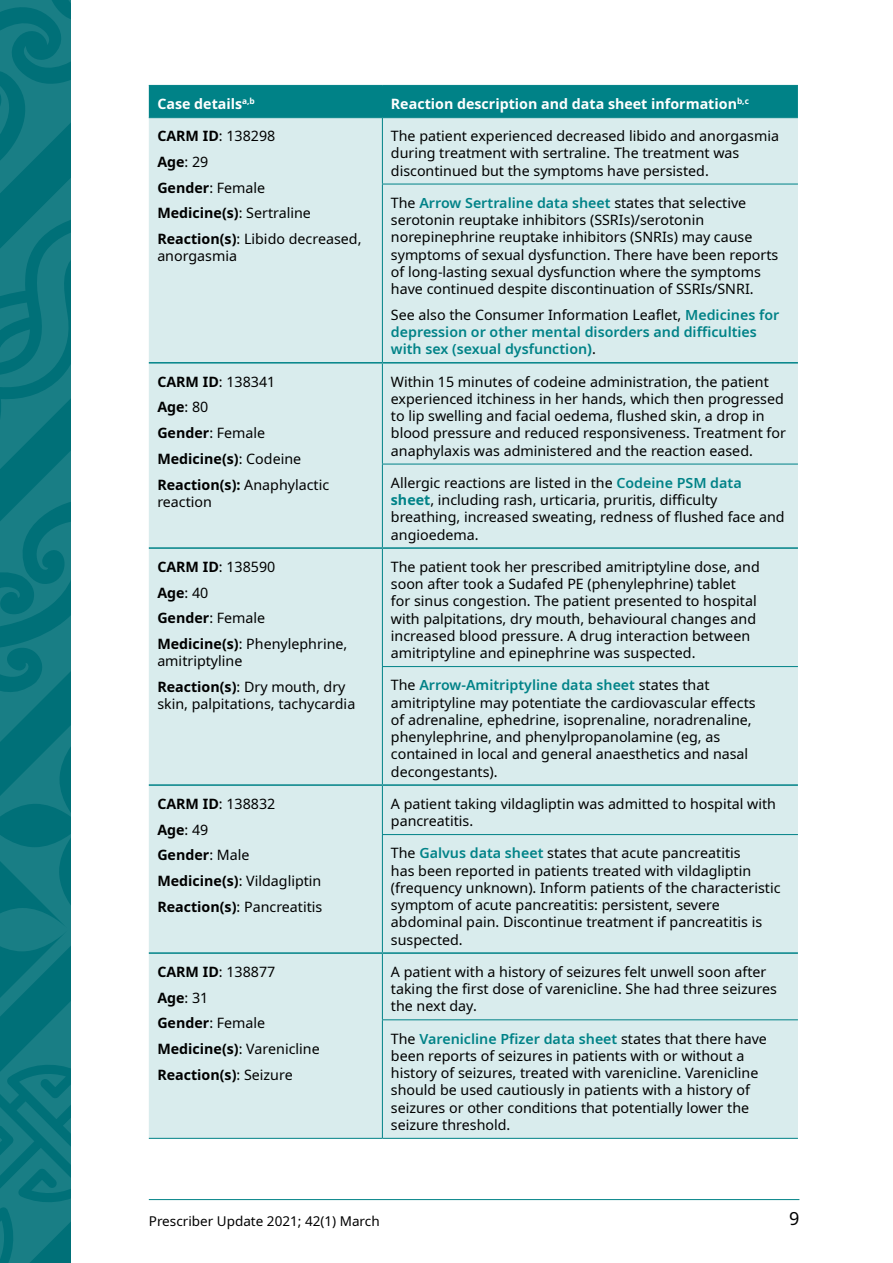
<style>
.page{position:relative;width:893px;height:1263px;background:#fff}
.page>*{position:absolute;margin:0;border:0;box-sizing:border-box;transform-origin:0 0}
.t1{font:18px "Noto Sans";color:#000}
.Table_text{font:14.25px/17.2px "Noto Sans";color:#000}
.Table_text-2{font:600 14.25px/17.2px "Noto Sans";color:#008287}
.Table_text-3{font:700 14.25px "Noto Sans";color:#000}
.Table_text-4{font:700 14.25px "Noto Sans";color:#fff}
.t2{font:13.5px "Noto Sans";color:#000}
.s1{font-weight:700}
.s2{font-weight:400}
.s3{font-weight:600;color:#008287}
.s4{font-weight:400;color:#000}
.s5{font-weight:700;color:#008287}
</style>
<div class="page">
<hr style="left:149px;top:1199px;width:650px;height:1px;background:#008287">
<svg style="left:0;top:1162px;width:70px;height:101px;background:#107880"></svg>
<svg style="left:0;top:1133px;width:70px;height:29px;background:#0e777f"></svg>
<svg style="left:0;top:0;width:70px;height:1133px;background:#0d777e"></svg>
<div style="left:149px;top:86px;width:649px;height:31px;background:#008287"></div>
<div style="left:149px;top:118px;width:649px;height:1020px;background:#d9eced"></div>
<hr style="left:149px;top:85px;width:233px;height:1px;background:#008287">
<hr style="left:382px;top:85px;width:416px;height:1px;background:#008287">
<hr style="left:382px;top:86px;width:1px;height:31px;background:#008287">
<hr style="left:382px;top:954px;width:1px;height:65px;background:#008287">
<hr style="left:382px;top:1019px;width:416px;height:1px;background:#008287">
<hr style="left:382px;top:1020px;width:1px;height:118px;background:#008287">
<hr style="left:149px;top:117px;width:233px;height:1px;background:#008287">
<hr style="left:382px;top:117px;width:416px;height:1px;background:#008287">
<hr style="left:382px;top:118px;width:1px;height:66px;background:#008287">
<hr style="left:382px;top:184px;width:416px;height:1px;background:#008287">
<hr style="left:382px;top:184px;width:1px;height:178px;background:#008287">
<hr style="left:149px;top:362px;width:233px;height:2px;background:#008287">
<hr style="left:382px;top:362px;width:416px;height:2px;background:#008287">
<hr style="left:382px;top:364px;width:1px;height:100px;background:#008287">
<hr style="left:382px;top:464px;width:416px;height:1px;background:#008287">
<hr style="left:382px;top:464px;width:1px;height:83px;background:#008287">
<hr style="left:149px;top:547px;width:233px;height:2px;background:#008287">
<hr style="left:382px;top:547px;width:416px;height:2px;background:#008287">
<hr style="left:382px;top:549px;width:1px;height:117px;background:#008287">
<hr style="left:382px;top:666px;width:416px;height:1px;background:#008287">
<hr style="left:382px;top:667px;width:1px;height:117px;background:#008287">
<hr style="left:149px;top:784px;width:233px;height:2px;background:#008287">
<hr style="left:382px;top:784px;width:416px;height:2px;background:#008287">
<hr style="left:149px;top:952px;width:233px;height:2px;background:#008287">
<hr style="left:382px;top:952px;width:416px;height:2px;background:#008287">
<hr style="left:382px;top:786px;width:1px;height:48px;background:#008287">
<hr style="left:382px;top:834px;width:416px;height:1px;background:#008287">
<hr style="left:382px;top:835px;width:1px;height:117px;background:#008287">
<hr style="left:149px;top:1138px;width:233px;height:1px;background:#008287">
<hr style="left:382px;top:1138px;width:416px;height:1px;background:#008287">
<p class="Table_text-4" style="left:157px;top:94px;width:99px">Case details<sup>a,b</sup></p>
<p class="Table_text-4" style="left:391px;top:94px;width:359px">Reaction description and data sheet information<sup>b,c</sup></p>
<p class="Table_text" style="left:157px;top:128px;width:119px"><span class="s1">CARM ID</span>: 138298</p>
<p class="Table_text-3" style="left:157px;top:152px;width:53px">Age<span class="s2">: 29</span></p>
<p class="Table_text" style="left:157px;top:179px;width:110px"><span class="s1">Gender</span>: Female</p>
<p class="Table_text-3" style="left:157px;top:203px;width:155px">Medicine(s)<span class="s2">: Sertraline</span></p>
<p class="Table_text" style="left:157px;top:231px;width:206px"><span class="s1">Reaction(s)</span>: Libido decreased, anorgasmia</p>
<p class="Table_text" style="left:391px;top:128px;width:390px">The patient experienced decreased libido and anorgasmia during treatment with sertraline. The treatment was discontinued but the symptoms have persisted.</p>
<p class="Table_text" style="left:391px;top:194px;width:389px">The <span class="s3">Arrow Sertraline data sheet</span> states that selective serotonin reuptake inhibitors (SSRIs)/serotonin norepinephrine reuptake inhibitors (SNRIs) may cause symptoms of sexual dysfunction. There have been reports of long-lasting sexual dysfunction where the symptoms have continued despite discontinuation of SSRIs/SNRI.</p>
<p class="Table_text-2" style="left:391px;top:306px;width:390px"><span class="s4">See also the Consumer Information Leaflet,</span> Medicines for depression or other mental disorders and difficulties with sex (sexual dysfunction<span class="s1">)</span><span class="s4">.</span></p>
<p class="Table_text" style="left:157px;top:373px;width:119px"><span class="s1">CARM ID</span>: 138341</p>
<p class="Table_text-3" style="left:157px;top:397px;width:53px">Age<span class="s2">: 80</span></p>
<p class="Table_text" style="left:157px;top:425px;width:110px"><span class="s1">Gender</span>: Female</p>
<p class="Table_text-3" style="left:157px;top:449px;width:145px">Medicine(s)<span class="s2">: Codeine</span></p>
<p class="Table_text" style="left:157px;top:476px;width:173px"><span class="s1">Reaction(s):</span> Anaphylactic reaction</p>
<p class="Table_text" style="left:157px;top:558px;width:119px"><span class="s1">CARM ID</span>: 138590</p>
<p class="Table_text-3" style="left:157px;top:582px;width:53px">Age<span class="s2">: 40</span></p>
<p class="Table_text" style="left:157px;top:610px;width:110px"><span class="s1">Gender</span>: Female</p>
<p class="Table_text" style="left:157px;top:636px;width:191px"><span class="s1">Medicine(s)</span>: Phenylephrine, amitriptyline</p>
<p class="Table_text" style="left:157px;top:679px;width:199px"><span class="s1">Reaction(s)</span>: Dry mouth, dry skin, palpitations, tachycardia</p>
<p class="Table_text" style="left:157px;top:795px;width:119px"><span class="s1">CARM ID</span>: 138832</p>
<p class="Table_text-3" style="left:157px;top:819px;width:53px">Age<span class="s2">: 49</span></p>
<p class="Table_text-3" style="left:157px;top:845px;width:94px">Gender<span class="s2">: Male</span></p>
<p class="Table_text" style="left:157px;top:873px;width:166px"><span class="s1">Medicine(s)</span>: Vildagliptin</p>
<p class="Table_text" style="left:157px;top:898px;width:167px"><span class="s1">Reaction(s)</span>: Pancreatitis</p>
<p class="Table_text" style="left:157px;top:963px;width:119px"><span class="s1">CARM ID</span>: 138877</p>
<p class="Table_text-3" style="left:157px;top:987px;width:53px">Age<span class="s2">: 31</span></p>
<p class="Table_text" style="left:157px;top:1015px;width:109px"><span class="s1">Gender</span>: Female</p>
<p class="Table_text" style="left:157px;top:1041px;width:164px"><span class="s1">Medicine(s)</span>: Varenicline</p>
<p class="Table_text-3" style="left:157px;top:1064px;width:137px">Reaction(s)<span class="s2">: Seizure</span></p>
<p class="Table_text" style="left:391px;top:373px;width:397px">Within 15 minutes of codeine administration, the patient experienced itchiness in her hands, which then progressed to lip swelling and facial oedema, flushed skin, a drop in blood pressure and reduced responsiveness. Treatment for anaphylaxis was administered and the reaction eased.</p>
<p class="Table_text" style="left:391px;top:474px;width:395px">Allergic reactions are listed in the <span class="s3">Codeine PSM data </span><span class="s5">sheet</span>, including rash, urticaria, pruritis, difficulty breathing, increased sweating, redness of flushed face and angioedema.</p>
<p class="Table_text" style="left:391px;top:558px;width:370px">The patient took her prescribed amitriptyline dose, and soon after took a Sudafed PE (phenylephrine) tablet<br>for sinus congestion. The patient presented to hospital with palpitations, dry mouth, behavioural changes and increased blood pressure. A drug interaction between amitriptyline and epinephrine was suspected.</p>
<p class="Table_text" style="left:391px;top:677px;width:366px">The <span class="s3">Arrow-Amitriptyline data sheet</span> states that amitriptyline may potentiate the cardiovascular effects of adrenaline, ephedrine, isoprenaline, noradrenaline, phenylephrine, and phenylpropanolamine (eg, as contained in local and general anaesthetics and nasal decongestants).</p>
<p class="Table_text" style="left:391px;top:795px;width:387px">A patient taking vildagliptin was admitted to hospital with pancreatitis.</p>
<p class="Table_text" style="left:391px;top:845px;width:391px">The <span class="s3">Galvus data sheet</span> states that acute pancreatitis<br>has been reported in patients treated with vildagliptin (frequency unknown). Inform patients of the characteristic symptom of acute pancreatitis: persistent, severe abdominal pain. Discontinue treatment if pancreatitis is suspected.</p>
<p class="Table_text" style="left:391px;top:963px;width:388px">A patient with a history of seizures felt unwell soon after taking the first dose of varenicline. She had three seizures the next day.</p>
<p class="Table_text" style="left:391px;top:1030px;width:378px">The <span class="s3">Varenicline Pfizer data sheet</span> states that there have been reports of seizures in patients with or without a history of seizures, treated with varenicline. Varenicline should be used cautiously in patients with a history of seizures or other conditions that potentially lower the seizure threshold.</p>
<p class="t2" style="left:149px;top:1212px;width:232px">Prescriber Update 2021; 42(1) March</p>
<p class="t1" style="left:789px;top:1206px;width:12px">9</p>
</div>
